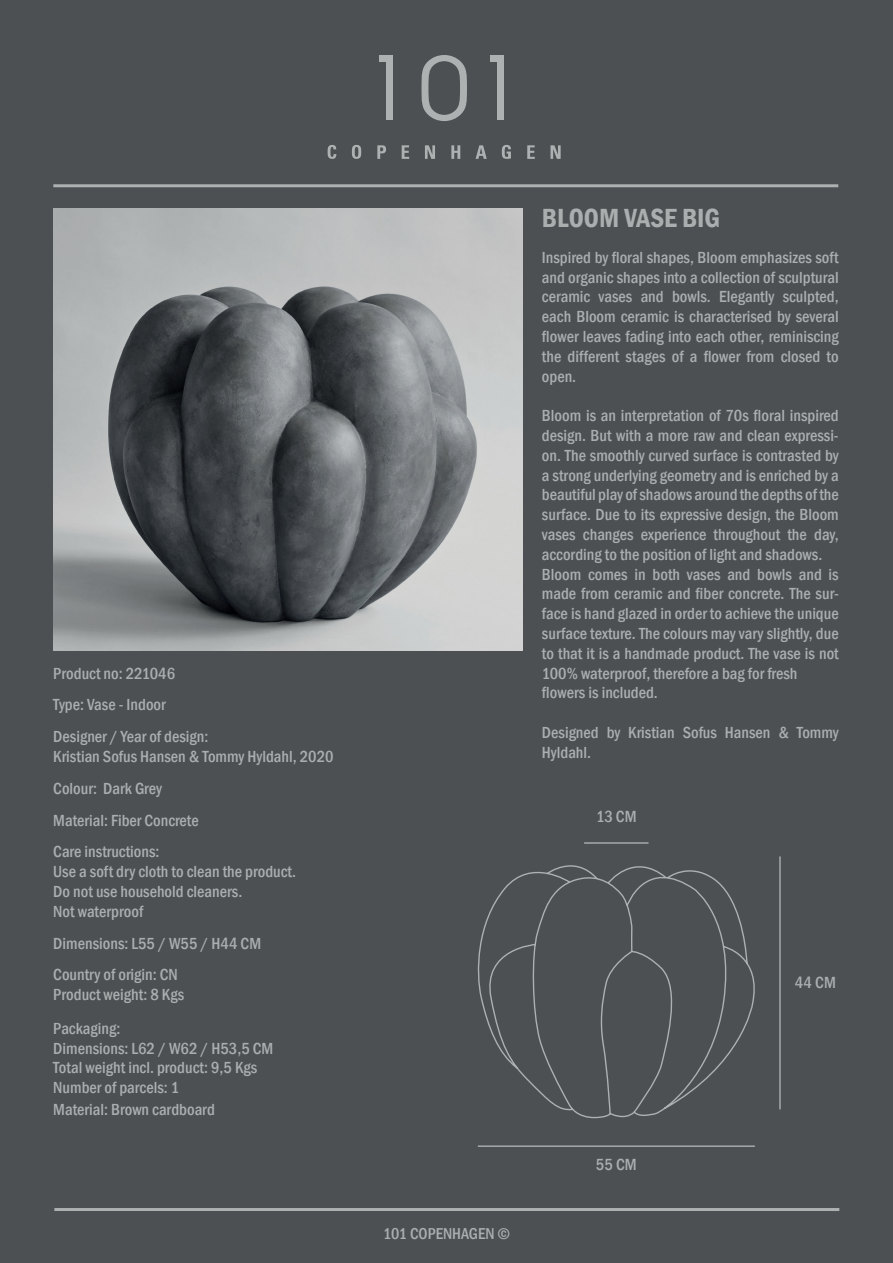
<style>
.page{position:relative;width:893px;height:1263px;background:#4c5053}
.page>*{position:absolute;margin:0;border:0;box-sizing:border-box;transform-origin:0 0}
.t1{font:600 condensed 27px "Franklin Gothic";color:#abaeaf}
.t2{font:500 condensed 16.65px "Franklin Gothic";color:#abaeaf}
.t3{font:500 condensed 16.5px/19.8px "Franklin Gothic";color:#abaeaf}
.t4{font:500 condensed 16.2px "Franklin Gothic";color:#abaeaf}
</style>
<div class="page">
<img style="left:53px;top:208px;width:469px;height:442px">
<svg style="left:421px;top:55px;width:46px;height:66px"></svg>
<div style="left:497px;top:58px;width:7px;height:62px;background:#adb1b1"></div>
<div style="left:490px;top:55px;width:14px;height:7px;background:#adb1b1"></div>
<div style="left:386px;top:58px;width:7px;height:62px;background:#adb1b1"></div>
<div style="left:379px;top:55px;width:14px;height:7px;background:#adb1b1"></div>
<svg style="left:328px;top:145px;width:8px;height:14px"></svg>
<svg style="left:352px;top:145px;width:9px;height:14px"></svg>
<svg style="left:377px;top:145px;width:9px;height:14px"></svg>
<svg style="left:402px;top:145px;width:7px;height:14px"></svg>
<svg style="left:425px;top:145px;width:10px;height:14px"></svg>
<svg style="left:451px;top:145px;width:9px;height:14px"></svg>
<svg style="left:476px;top:145px;width:11px;height:14px"></svg>
<svg style="left:502px;top:145px;width:9px;height:14px"></svg>
<svg style="left:527px;top:145px;width:8px;height:14px"></svg>
<svg style="left:550px;top:145px;width:11px;height:14px"></svg>
<hr style="left:53px;top:184px;width:785px;height:3px;background:#adb1b1">
<hr style="left:54px;top:1208px;width:785px;height:3px;background:#adb1b1">
<hr style="left:779px;top:856px;width:2px;height:253px;background:#adb1b1">
<hr style="left:478px;top:1145px;width:277px;height:2px;background:#adb1b1">
<hr style="left:584px;top:842px;width:64px;height:2px;background:#adb1b1">
<svg style="left:477px;top:865px;width:278px;height:254px"></svg>
<p class="t3" style="left:53px;top:657px;width:157px;line-height:31.8px">Product no: 221046<br>Type: Vase - Indoor<br>Designer / Year of design:</p>
<p class="t3" style="left:53px;top:740px;width:282px;line-height:31.8px">Kristian Sofus Hansen &amp; Tommy Hyldahl, 2020<br>Colour: Dark Grey<br>Material: Fiber Concrete<br>Care instructions:</p>
<p class="t3" style="left:53px;top:862px;width:244px">Use a soft dry cloth to clean the product.<br>Do not use household cleaners.<br>Not waterproof</p>
<p class="t3" style="left:53px;top:927px;width:209px;line-height:31.8px">Dimensions: L55 / W55 / H44 CM<br>Country of origin: CN</p>
<p class="t3" style="left:53px;top:978px;width:132px;line-height:33.6px">Product weight: 8 Kgs<br>Packaging:</p>
<p class="t3" style="left:53px;top:1038px;width:222px">Dimensions: L62 / W62 / H53,5 CM<br>Total weight incl. product: 9,5 Kgs<br>Number of parcels: 1</p>
<p class="t3" style="left:53px;top:1099px;width:163px">Material: Brown cardboard</p>
<h1 class="t1" style="left:542px;top:200px;width:180px">BLOOM VASE BIG</h1>
<p class="t3" style="left:542px;top:247px;width:298px;text-align:justify">Inspired by floral shapes, Bloom emphasizes soft and organic shapes into a collection of sculptural ceramic vases and bowls. Elegantly sculpted, each Bloom ceramic is characterised by several flower leaves fading into each other, reminiscing the different stages of a flower from closed to open.</p>
<p class="t3" style="left:542px;top:406px;width:298px">Bloom is an interpretation of 70s floral inspired design. But with a more raw and clean expressi&shy;on. The smoothly curved surface is contrasted by a strong underlying geometry and is enriched by a beautiful play of shadows around the depths of the surface. Due to its expressive design, the Bloom vases changes experience throughout the day, according to the position of light and shadows.<br>Bloom comes in both vases and bowls and is made from ceramic and fiber concrete. The sur&shy;face is hand glazed in order to achieve the unique surface texture. The colours may vary slightly, due to that it is a handmade product. The vase is not 100% waterproof, therefore a bag for fresh flowers is included.</p>
<p class="t3" style="left:542px;top:722px;width:298px">Designed by Kristian Sofus Hansen &amp; Tommy<br>Hyldahl.</p>
<p class="t2" style="left:596px;top:805px;width:42px">13 CM</p>
<p class="t2" style="left:795px;top:971px;width:42px">44 CM</p>
<p class="t4" style="left:383px;top:1223px;width:128px">101 COPENHAGEN ©</p>
<p class="t2" style="left:596px;top:1153px;width:42px">55 CM</p>
</div>
